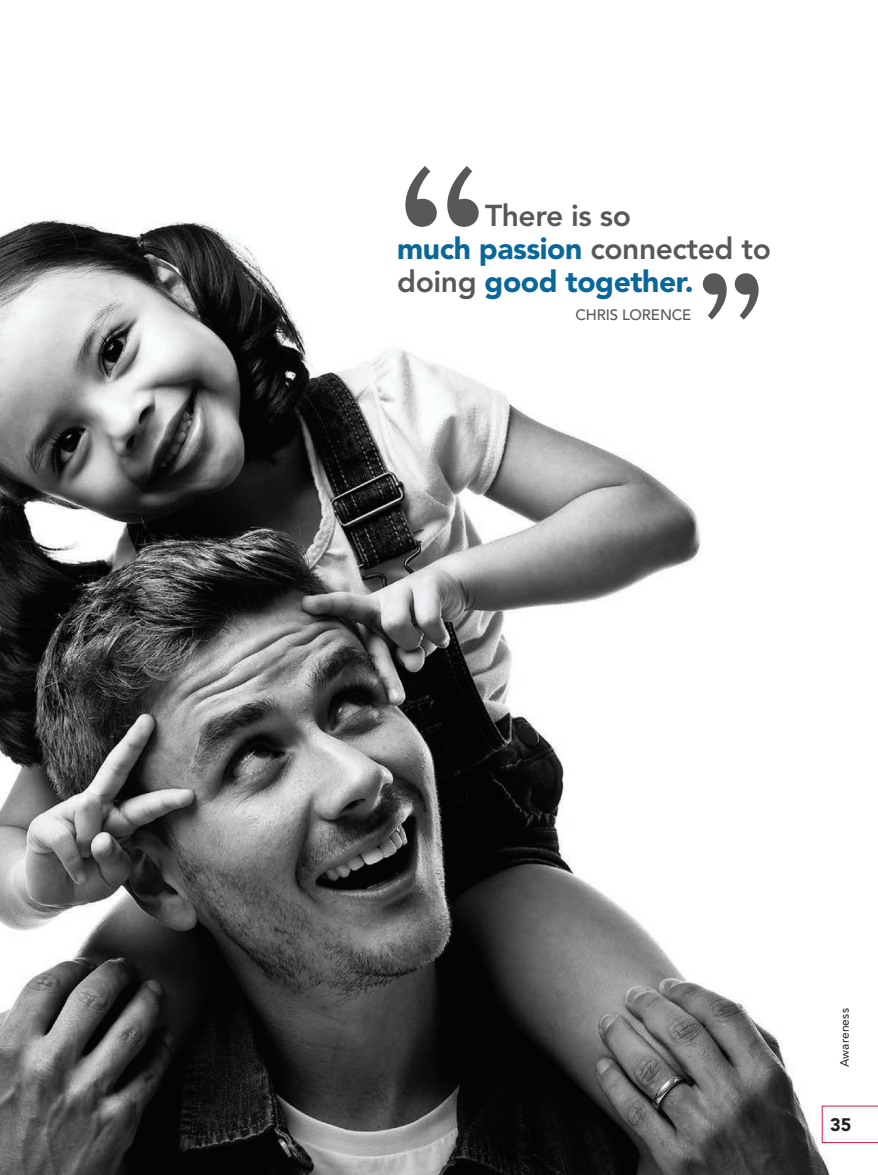
<style>
.page{position:relative;width:878px;height:1175px;background:#fff}
.page>*{position:absolute;margin:0;border:0;box-sizing:border-box;transform-origin:0 0}
.quote{font:800 30px/33px "Avenir LT Std";letter-spacing:-.015em;color:#57585a}
.t1{font:900 18px "Avenir LT Std";color:#231f20}
.ByLine{font:500 15px "Avenir LT Std";letter-spacing:-.01em;color:#57585a}
.t2{font:12px "Avenir LT Std";letter-spacing:.01em;color:#231f20}
.s1{font-weight:900;color:#09679a}
</style>
<div class="page">
<img style="left:0;top:209px;width:829px;height:965px">
<svg style="left:405px;top:166px;width:73px;height:61px"></svg>
<svg style="left:702px;top:273px;width:56px;height:47px"></svg>
<svg style="left:821px;top:1105px;width:57px;height:37px"></svg>
<p class="quote" style="left:397px;top:199px;width:375px;text-indent:88px">There is so<br><span class="s1">much passion</span> connected to doing <span class="s1">good together.</span></p>
<p class="ByLine" style="left:575px;top:306px;width:117px">CHRIS LORENCE</p>
<p class="t2" style="left:837px;top:1066px;width:60px;rotate:-90deg">Awareness</p>
<p class="t1" style="left:830px;top:1113px;width:23px">35</p>
</div>
